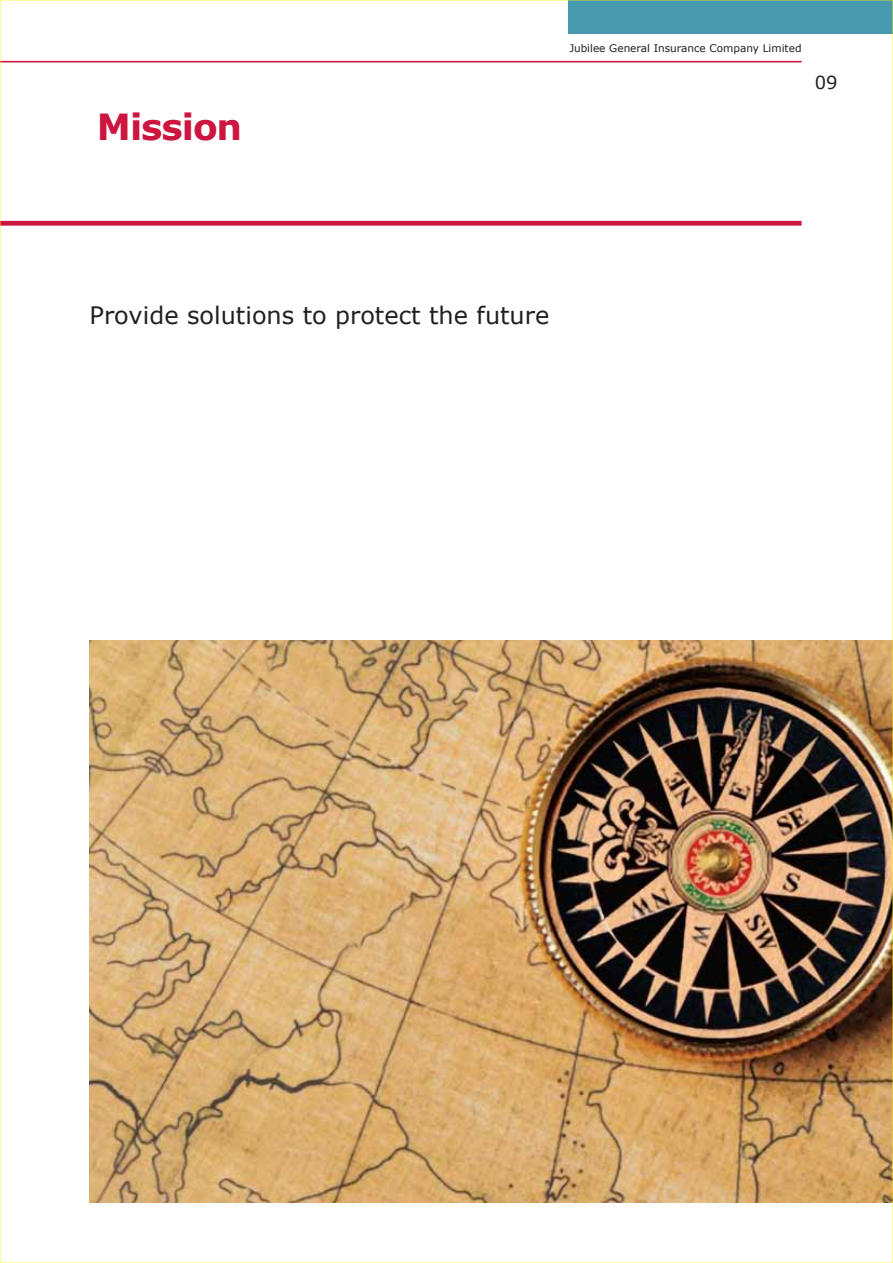
<style>
.page{position:relative;width:893px;height:1263px;background:#fff}
.page>*{position:absolute;margin:0;border:0;box-sizing:border-box;transform-origin:0 0}
.t1{font:700 36px "Verdana";letter-spacing:-.03em;color:#cd163f}
.t2{font:24px "Verdana";color:#231f20}
.t3{font:18px "Verdana";color:#231f20}
.t4{font:10.5px "Verdana";color:#231f20}
</style>
<div class="page">
<div style="left:0;top:221px;width:801px;height:5px;background:#cd163f"></div>
<hr style="left:0;top:61px;width:801px;height:1px;background:#cd163f">
<div style="left:569px;top:0;width:324px;height:33px;background:#4999ae"></div>
<img style="left:90px;top:641px;width:800px;height:561px">
<p class="t1" style="left:97px;top:104px;width:147px">Mission</p>
<p class="t4" style="left:569px;top:42px;width:234px">Jubilee General Insurance Company Limited</p>
<p class="t3" style="left:815px;top:71px;width:24px">09</p>
<p class="t2" style="left:90px;top:300px;width:461px">Provide solutions to protect the future</p>
</div>
